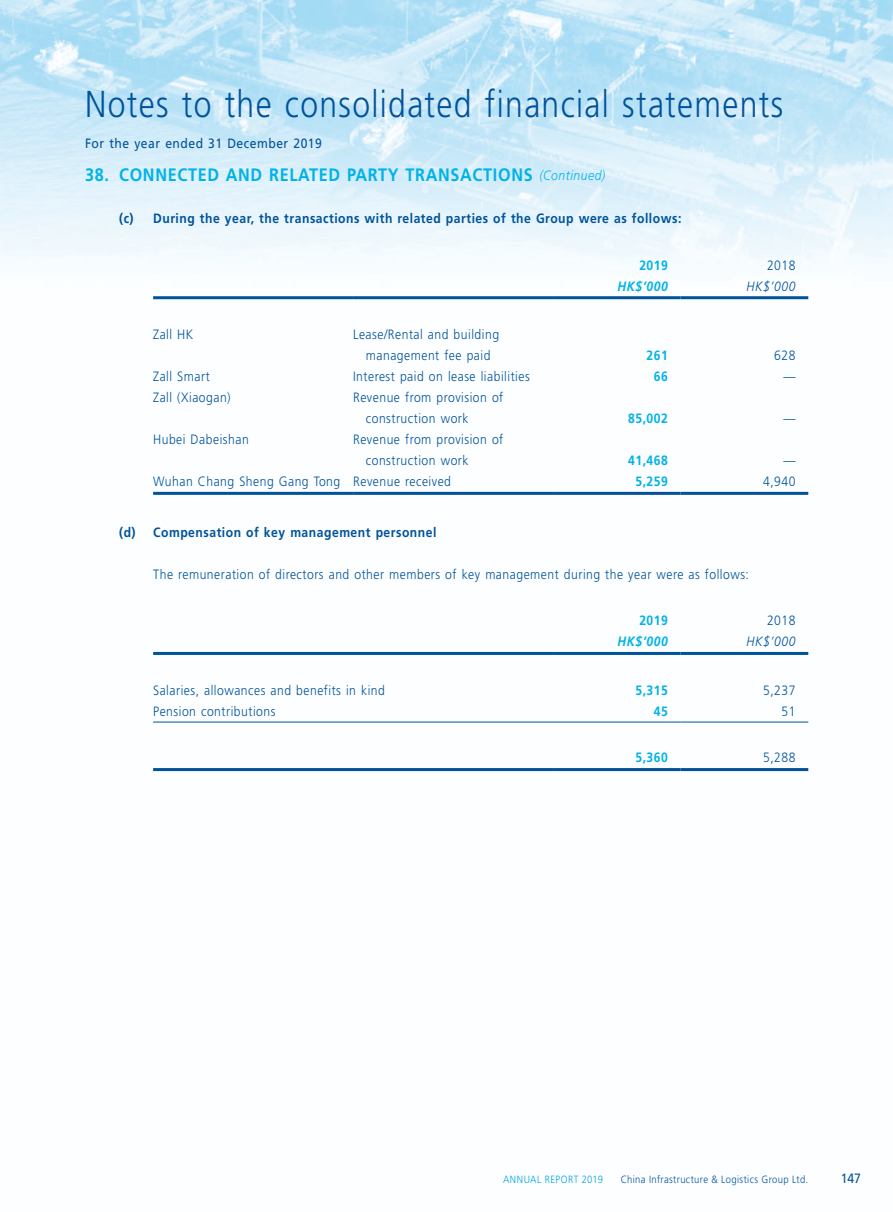
<style>
.page{position:relative;width:893px;height:1212px;background:#fff}
.page>*{position:absolute;margin:0;border:0;box-sizing:border-box;transform-origin:0 0}
.t1{font:300 37.5px "Frutiger";letter-spacing:.04em;color:#00539b;scale:.85 1}
.t2{font:700 18px "Frutiger";letter-spacing:.04em;color:#00b2e8;scale:.9 1}
.t3{font:300 13.5px/21px "Frutiger";letter-spacing:.04em;color:#00539b;scale:.9 1}
.t4{font:700 13.5px "Frutiger";letter-spacing:.04em;color:#00539b;scale:.9 1}
.t5{font:700 13.5px "Frutiger";letter-spacing:.04em;color:#00b2e8;scale:.9 1}
.t6{font:13.5px "Frutiger";letter-spacing:.04em;color:#00539b;scale:.9 1}
.t7{font:italic 700 13.5px "Frutiger";letter-spacing:.04em;color:#00b2e8;scale:.9 1}
.t8{font:italic 300 13.5px "Frutiger";letter-spacing:.04em;color:#00539b;scale:.9 1}
.t9{font:300 10.5px "Frutiger";letter-spacing:.04em;color:#00539b;scale:.9 1}
.t10{font:300 10.5px "Frutiger";letter-spacing:.05em;color:#00a5e3;scale:.9 1}
.s1{font-weight:300;font-style:italic;font-size:13.5px}
</style>
<div class="page">
<img style="left:0;top:0;width:892px;height:772px">
<hr style="left:153px;top:296px;width:200px;height:3px;background:#00539b">
<hr style="left:353px;top:296px;width:200px;height:3px;background:#00539b">
<hr style="left:553px;top:296px;width:127px;height:3px;background:#00539b">
<hr style="left:680px;top:296px;width:128px;height:3px;background:#00539b">
<hr style="left:153px;top:492px;width:200px;height:3px;background:#00539b">
<hr style="left:353px;top:492px;width:200px;height:3px;background:#00539b">
<hr style="left:553px;top:492px;width:127px;height:3px;background:#00539b">
<hr style="left:680px;top:492px;width:128px;height:3px;background:#00539b">
<hr style="left:153px;top:652px;width:400px;height:3px;background:#00539b">
<hr style="left:553px;top:652px;width:127px;height:3px;background:#00539b">
<hr style="left:680px;top:652px;width:128px;height:3px;background:#00539b">
<hr style="left:153px;top:722px;width:400px;height:1px;background:#00539b">
<hr style="left:553px;top:722px;width:127px;height:1px;background:#00539b">
<hr style="left:680px;top:722px;width:128px;height:1px;background:#00539b">
<hr style="left:153px;top:768px;width:400px;height:3px;background:#00539b">
<hr style="left:553px;top:768px;width:127px;height:3px;background:#00539b">
<hr style="left:680px;top:768px;width:128px;height:3px;background:#00539b">
<h1 class="t1" style="left:85px;top:89px;width:822px">Notes to the consolidated financial statements</h1>
<p class="t6" style="left:85px;top:138px;width:265px">For the year ended 31 December 2019</p>
<h2 class="t2" style="left:85px;top:168px;width:579px">38. CONNECTED AND RELATED PARTY TRANSACTIONS <span class="s1">(Continued)</span></h2>
<p class="t4" style="left:119px;top:213px;width:626px">(c) During the year, the transactions with related parties of the Group were as follows:</p>
<p class="t5" style="left:639px;top:259px;width:33px">2019</p>
<p class="t3" style="left:767px;top:255px;width:33px">2018</p>
<p class="t7" style="left:617px;top:280px;width:57px">HK$’000</p>
<p class="t8" style="left:746px;top:280px;width:56px">HK$’000</p>
<p class="t3" style="left:153px;top:325px;width:46px">Zall HK</p>
<p class="t3" style="left:353px;top:325px;width:164px;text-align:center">Lease/Rental and building management fee paid</p>
<p class="t5" style="left:646px;top:350px;width:25px">261</p>
<p class="t3" style="left:774px;top:346px;width:25px">628</p>
<p class="t3" style="left:153px;top:367px;width:64px">Zall Smart</p>
<p class="t3" style="left:353px;top:367px;width:198px">Interest paid on lease liabilities</p>
<p class="t5" style="left:654px;top:371px;width:17px">66</p>
<p class="t3" style="left:783px;top:367px;width:15px">—</p>
<p class="t3" style="left:153px;top:388px;width:88px">Zall (Xiaogan)</p>
<p class="t3" style="left:366px;top:388px;width:154px;text-indent:-13px">Revenue from provision of construction work</p>
<p class="t5" style="left:628px;top:413px;width:46px">85,002</p>
<p class="t3" style="left:783px;top:409px;width:15px">—</p>
<p class="t3" style="left:153px;top:430px;width:108px">Hubei Dabeishan</p>
<p class="t3" style="left:366px;top:430px;width:154px;text-indent:-13px">Revenue from provision of construction work</p>
<p class="t5" style="left:628px;top:455px;width:46px">41,468</p>
<p class="t3" style="left:783px;top:451px;width:15px">—</p>
<p class="t3" style="left:153px;top:472px;width:332px">Wuhan Chang Sheng Gang Tong Revenue received</p>
<p class="t5" style="left:635px;top:476px;width:38px">5,259</p>
<p class="t3" style="left:763px;top:472px;width:38px">4,940</p>
<p class="t4" style="left:119px;top:527px;width:354px">(d) Compensation of key management personnel</p>
<p class="t3" style="left:153px;top:565px;width:663px">The remuneration of directors and other members of key management during the year were as follows:</p>
<p class="t5" style="left:639px;top:615px;width:33px">2019</p>
<p class="t3" style="left:767px;top:611px;width:33px">2018</p>
<p class="t7" style="left:617px;top:636px;width:57px">HK$’000</p>
<p class="t8" style="left:746px;top:636px;width:56px">HK$’000</p>
<p class="t3" style="left:153px;top:681px;width:259px">Salaries, allowances and benefits in kind</p>
<p class="t5" style="left:635px;top:685px;width:38px">5,315</p>
<p class="t3" style="left:763px;top:681px;width:38px">5,237</p>
<p class="t3" style="left:153px;top:702px;width:137px">Pension contributions</p>
<p class="t5" style="left:654px;top:706px;width:17px">45</p>
<p class="t3" style="left:781px;top:702px;width:17px">51</p>
<p class="t5" style="left:635px;top:752px;width:38px">5,360</p>
<p class="t3" style="left:763px;top:748px;width:38px">5,288</p>
<p class="t10" style="left:503px;top:1175px;width:112px">ANNUAL REPORT 2019</p>
<p class="t9" style="left:621px;top:1175px;width:210px">China Infrastructure &amp; Logistics Group Ltd.</p>
<p class="t6" style="left:840px;top:1173px;width:24px">147</p>
</div>
